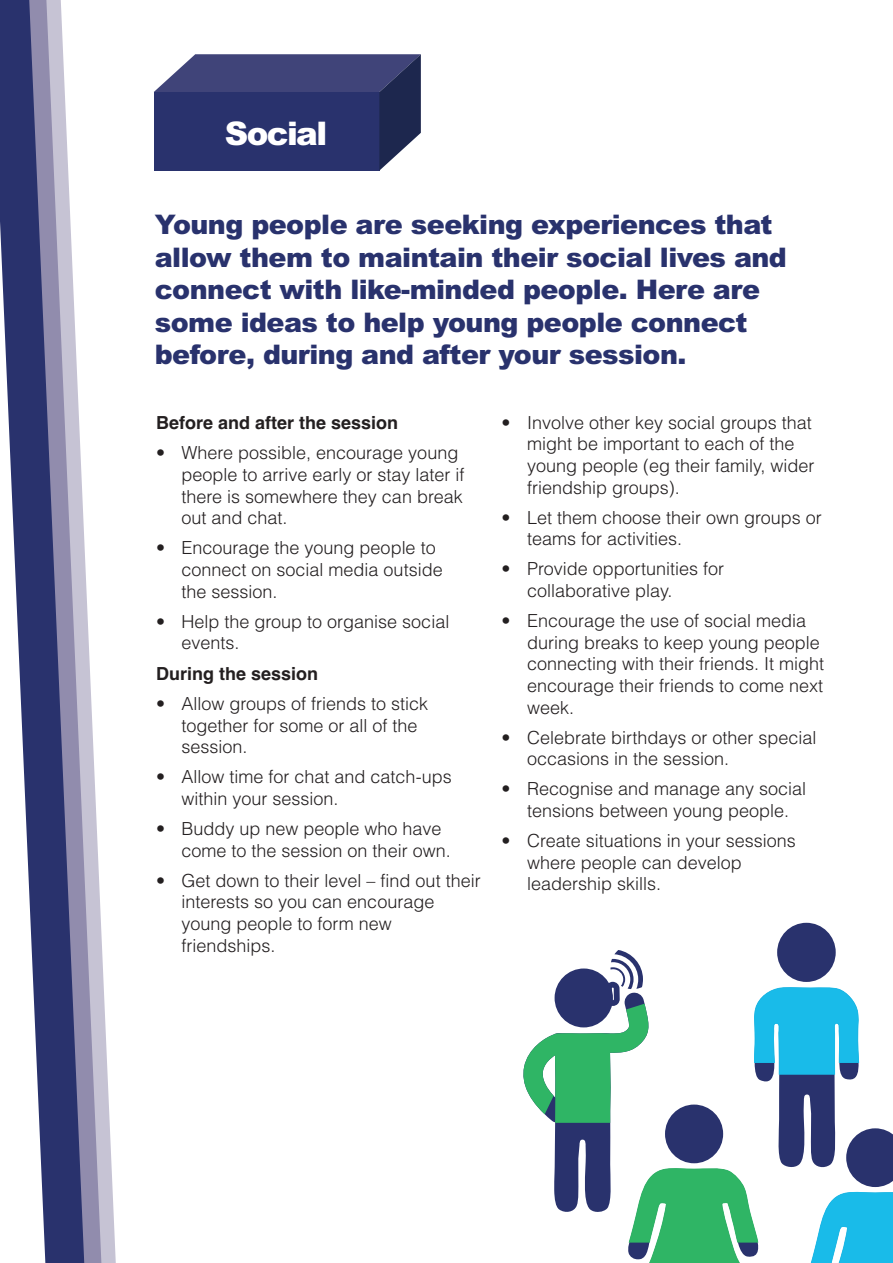
<style>
.page{position:relative;width:893px;height:1263px;background:#fff}
.page>*{position:absolute;margin:0;border:0;box-sizing:border-box;transform-origin:0 0}
.t1{font:900 32.55px "Arial";letter-spacing:-.05em;color:#fff}
.t2{font:900 27px/32.4px "Arial";letter-spacing:-.02em;color:#29326d}
.t3{font:300 18px/21.6px "Helvetica";color:#231f20}
.t4{font:700 18px "Helvetica";color:#231f20}
</style>
<div class="page">
<svg style="left:102px;top:950px;width:14px;height:313px"></svg>
<svg style="left:85px;top:560px;width:17px;height:703px"></svg>
<svg style="left:0;top:0;width:85px;height:1263px"></svg>
<svg style="left:154px;top:54px;width:267px;height:117px;background:#394074"></svg>
<div style="left:777px;top:923px;width:59px;height:59px;background:#29326d;border-radius:50%"></div>
<svg style="left:523px;top:950px;width:370px;height:313px"></svg>
<h1 class="t1" style="left:225px;top:110px;width:104px">Social</h1>
<h2 class="t2" style="left:155px;top:209px;width:634px">Young people are seeking experiences that allow them to maintain their social lives and connect with like-minded people. Here are some ideas to help young people connect before, during and after your session.</h2>
<p class="t4" style="left:156px;top:413px;width:244px">Before and after the session</p>
<p class="t3" style="left:182px;top:442px;width:285px;text-indent:-26px">• Where possible, encourage young people to arrive early or stay later if there is somewhere they can break out and chat.</p>
<p class="t3" style="left:182px;top:537px;width:263px;text-indent:-25px">• Encourage the young people to connect on social media outside the session.</p>
<p class="t3" style="left:182px;top:611px;width:269px;text-indent:-26px">• Help the group to organise social events.</p>
<p class="t4" style="left:156px;top:663px;width:164px">During the session</p>
<p class="t3" style="left:182px;top:693px;width:248px;text-indent:-26px">• Allow groups of friends to stick together for some or all of the session.</p>
<p class="t3" style="left:182px;top:766px;width:272px;text-indent:-26px">• Allow time for chat and catch-ups within your session.</p>
<p class="t3" style="left:182px;top:818px;width:271px;text-indent:-26px">• Buddy up new people who have come to the session on their own.</p>
<p class="t3" style="left:182px;top:870px;width:301px;text-indent:-25px">• Get down to their level – find out their interests so you can encourage young people to form new friendships.</p>
<p class="t3" style="left:527px;top:412px;width:289px;text-indent:-26px">• Involve other key social groups that might be important to each of the young people (eg their family, wider friendship groups).</p>
<p class="t3" style="left:527px;top:507px;width:296px;text-indent:-26px">• Let them choose their own groups or teams for activities.</p>
<p class="t3" style="left:527px;top:558px;width:199px;text-indent:-26px">• Provide opportunities for collaborative play.</p>
<p class="t3" style="left:527px;top:610px;width:299px;text-indent:-25px">• Encourage the use of social media during breaks to keep young people connecting with their friends. It might encourage their friends to come next week.</p>
<p class="t3" style="left:527px;top:727px;width:291px;text-indent:-25px">• Celebrate birthdays or other special occasions in the session.</p>
<p class="t3" style="left:502px;top:778px;width:306px;text-align:center">• Recognise and manage any social tensions between young people.</p>
<p class="t3" style="left:527px;top:830px;width:270px;text-indent:-26px">• Create situations in your sessions where people can develop leadership skills.</p>
</div>
